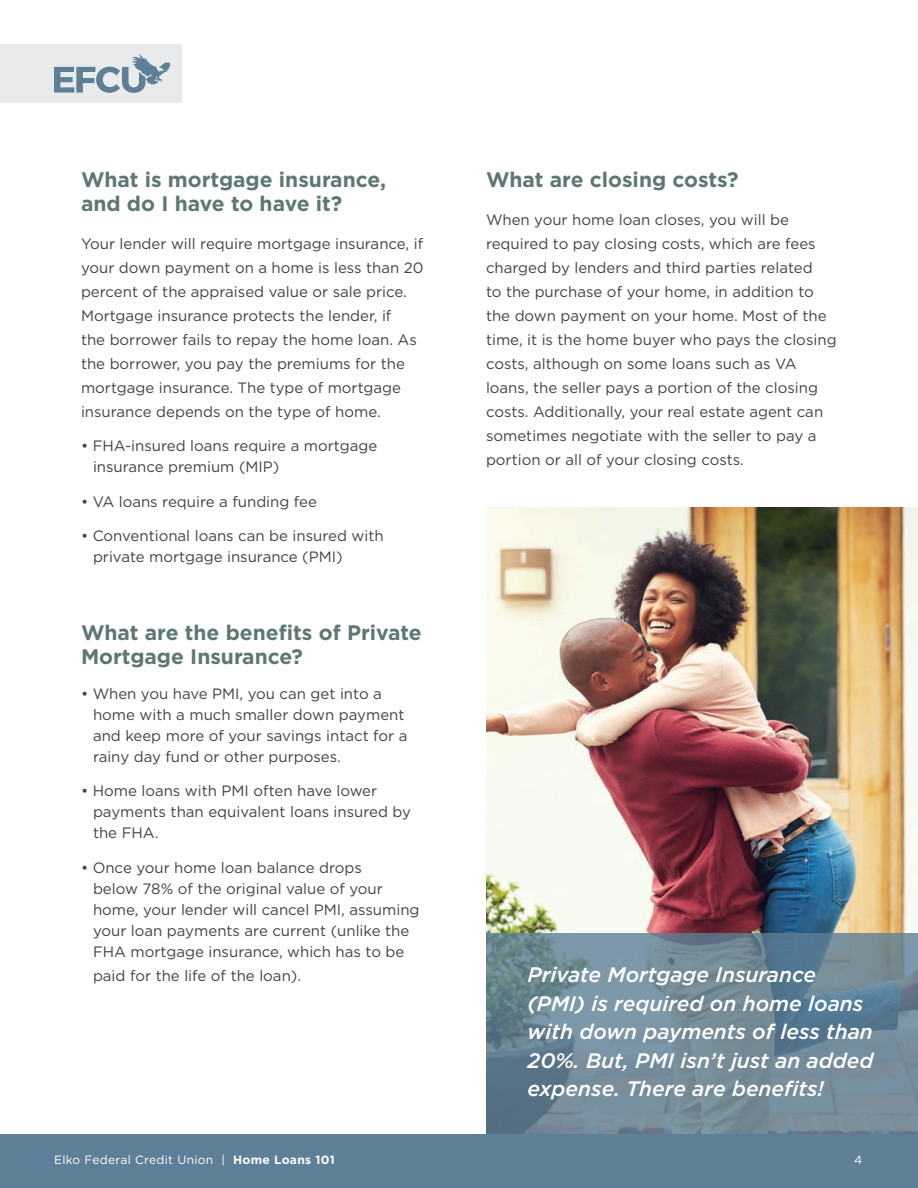
<style>
.page{position:relative;width:918px;height:1188px;background:#fff}
.page>*{position:absolute;margin:0;border:0;box-sizing:border-box;transform-origin:0 0}
.t1{font:italic 500 21px/28.5px "Gotham";color:#fff}
.t2{font:700 21px/24px "Gotham";color:#5d7775}
.t3{font:15px/24px "Gotham";color:#414243}
.t4{font:12px "Gotham";letter-spacing:.025em;color:#fff}
.s1{font-weight:700}
</style>
<div class="page">
<div style="left:0;top:1134px;width:918px;height:54px;background:#5d7f97"></div>
<img style="left:486px;top:508px;width:432px;height:425px">
<svg style="left:486px;top:933px;width:432px;height:201px;background:#6e8897"></svg>
<div style="left:0;top:44px;width:181px;height:59px;background:#e9eaeb"></div>
<svg style="left:54px;top:54px;width:117px;height:39px"></svg>
<h1 class="t2" style="left:81px;top:168px;width:307px">What is mortgage insurance, and do I have to have it?</h1>
<p class="t3" style="left:81px;top:231px;width:344px">Your lender will require mortgage insurance, if your down payment on a home is less than 20 percent of the appraised value or sale price.<br>Mortgage insurance protects the lender, if<br>the borrower fails to repay the home loan. As the borrower, you pay the premiums for the mortgage insurance. The type of mortgage insurance depends on the type of home.</p>
<p class="t3" style="left:93px;top:435px;width:286px;line-height:21px;text-indent:-12px">• FHA-insured loans require a mortgage insurance premium (MIP)</p>
<p class="t3" style="left:81px;top:489px;width:238px">• VA loans require a funding fee</p>
<p class="t3" style="left:93px;top:525px;width:292px;line-height:21px;text-indent:-12px">• Conventional loans can be insured with private mortgage insurance (PMI)</p>
<h1 class="t2" style="left:81px;top:621px;width:342px">What are the benefits of Private<br>Mortgage Insurance?</h1>
<p class="t3" style="left:93px;top:683px;width:316px;line-height:21px;text-indent:-12px">• When you have PMI, you can get into a home with a much smaller down payment and keep more of your savings intact for a rainy day fund or other purposes.</p>
<p class="t3" style="left:93px;top:780px;width:320px;line-height:21px;text-indent:-12px">• Home loans with PMI often have lower payments than equivalent loans insured by the FHA.</p>
<p class="t3" style="left:93px;top:857px;width:328px;line-height:21px;text-indent:-12px">• Once your home loan balance drops<br>below 78% of the original value of your home, your lender will cancel PMI, assuming your loan payments are current (unlike the FHA mortgage insurance, which has to be</p>
<p class="t3" style="left:93px;top:963px;width:210px">paid for the life of the loan).</p>
<h1 class="t2" style="left:486px;top:168px;width:254px">What are closing costs?</h1>
<p class="t3" style="left:486px;top:207px;width:352px">When your home loan closes, you will be required to pay closing costs, which are fees charged by lenders and third parties related<br>to the purchase of your home, in addition to the down payment on your home. Most of the time, it is the home buyer who pays the closing costs, although on some loans such as VA loans, the seller pays a portion of the closing costs. Additionally, your real estate agent can sometimes negotiate with the seller to pay a portion or all of your closing costs.</p>
<h1 class="t1" style="left:528px;top:960px;width:347px">Private Mortgage Insurance (PMI) is required on home loans with down payments of less than<br>20%. But, PMI isn’t just an added expense. There are benefits!</h1>
<p class="t4" style="left:54px;top:1152px;width:282px">Elko Federal Credit Union | <span class="s1">Home Loans 101</span></p>
<p class="t4" style="left:854px;top:1152px;width:10px">4</p>
</div>
